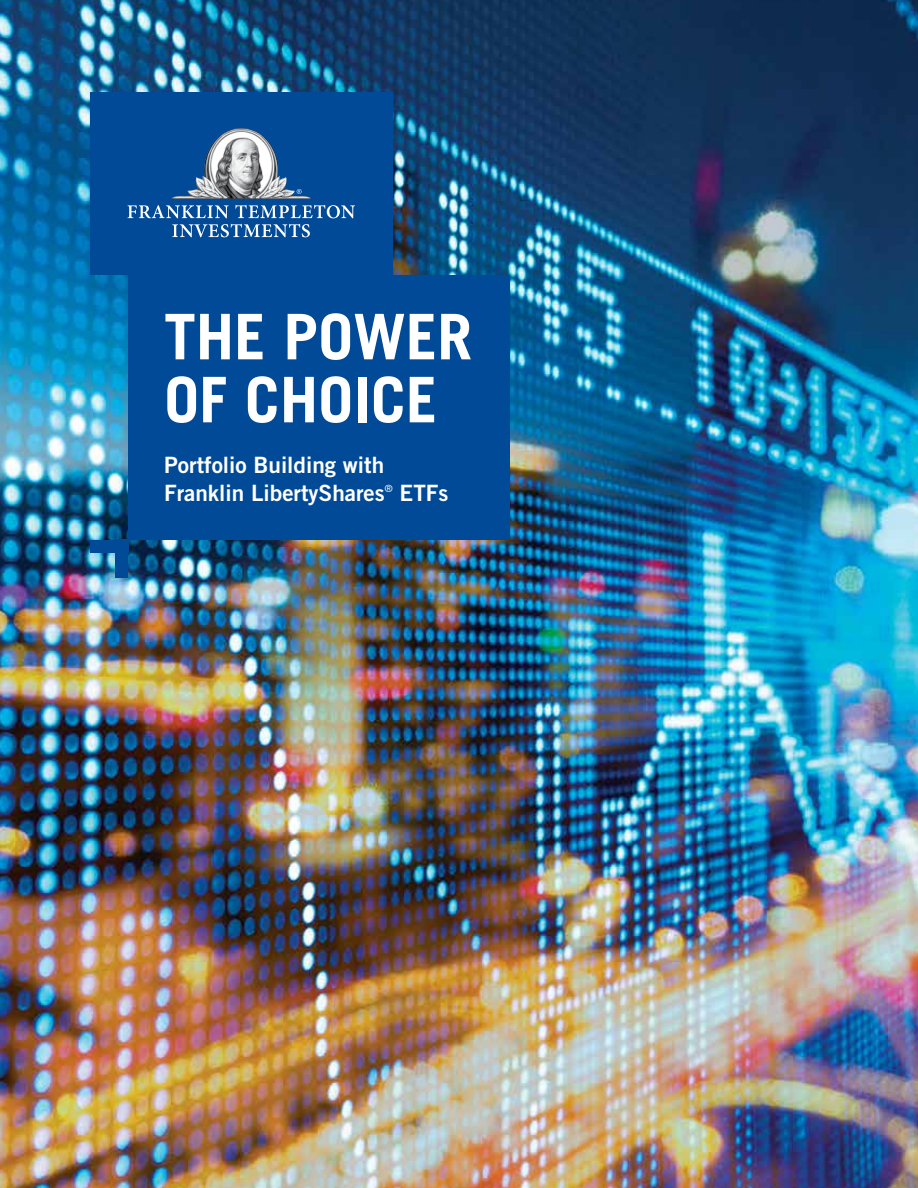
<style>
.page{position:relative;width:918px;height:1188px;background:#fff}
.page>*{position:absolute;margin:0;border:0;box-sizing:border-box;transform-origin:0 0}
.t1{font:700 63px/63px "Trade Gothic LT Std";color:#fff}
.t2{font:22.5px/28.5px "Trade Gothic LT Std Bd 2";color:#fff}
.t3{font:9.9px "Trade Gothic LT Std";color:#fff}
</style>
<div class="page">
<img style="left:0;top:0;width:918px;height:1188px">
<div style="left:115px;top:540px;width:13px;height:38px;background:#004a97"></div>
<div style="left:90px;top:540px;width:38px;height:13px;background:#004a97"></div>
<div style="left:128px;top:275px;width:381px;height:265px;background:#004a97"></div>
<div style="left:90px;top:92px;width:302px;height:183px;background:#004a97"></div>
<svg style="left:128px;top:205px;width:227px;height:32px"></svg>
<img style="left:172px;top:128px;width:139px;height:71px">
<h1 class="t1" style="left:164px;top:304px;width:310px">THE POWER<br>OF CHOICE</h1>
<p class="t2" style="left:164px;top:450px;width:222px">Portfolio Building with<br>Franklin LibertyShares</p>
<p class="t3" style="left:385px;top:483px;width:9px">®</p>
<p class="t2" style="left:400px;top:478px;width:50px">ETFs</p>
</div>
